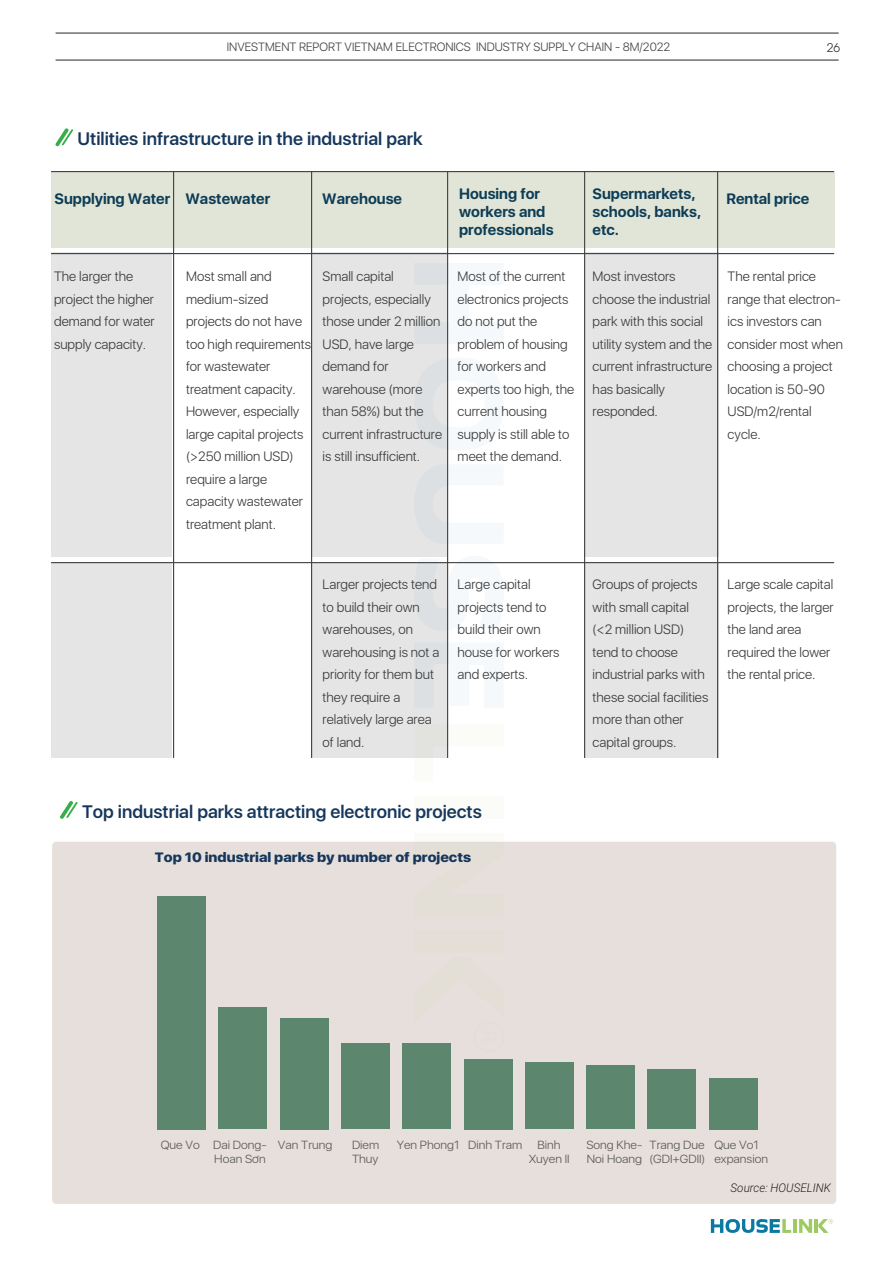
<style>
.page{position:relative;width:893px;height:1263px;background:#fff}
.page>*{position:absolute;margin:0;border:0;box-sizing:border-box;transform-origin:0 0}
.t1{font:600 18px "SFUI Display";color:#16375b}
.t2{font:700 15px/18px "SFUI Display";color:#0d3d56}
.t3{font:300 13.5px/22.5px "SFUI Display";color:#383838}
.t4{font:800 13.5px "SFUI Display";color:#16375b;scale:1.08 1}
.t5{font:300 12px "SFUI Display";color:#414141}
.t6{font:italic 300 12px "Roboto";color:#231f20}
.t7{font:12px "UTM Avo";color:#414141}
.t8{font:300 11.7px/14.1px "SFUI Display";color:#595959;scale:1.05 1}
</style>
<div class="page">
<div style="left:52px;top:842px;width:784px;height:362px;background:#e6dfdb;border-radius:4px"></div>
<svg style="left:711px;top:1219px;width:80px;height:14px"></svg>
<hr style="left:793px;top:1219px;width:4px;height:14px;background:#9eca64">
<svg style="left:799px;top:1219px;width:13px;height:14px"></svg>
<hr style="left:814px;top:1219px;width:4px;height:14px;background:#9eca64">
<svg style="left:818px;top:1219px;width:15px;height:14px"></svg>
<div style="left:51px;top:252px;width:121px;height:305px;background:#e5e5e5"></div>
<div style="left:51px;top:172px;width:784px;height:76px;background:#e1e5d7"></div>
<div style="left:51px;top:562px;width:121px;height:196px;background:#e5e5e5"></div>
<div style="left:312px;top:252px;width:135px;height:305px;background:#e5e5e5"></div>
<div style="left:312px;top:562px;width:135px;height:196px;background:#e5e5e5"></div>
<div style="left:584px;top:252px;width:135px;height:305px;background:#e5e5e5"></div>
<div style="left:584px;top:562px;width:135px;height:196px;background:#e5e5e5"></div>
<svg style="left:448px;top:263px;width:1px;height:81px"></svg>
<svg style="left:448px;top:357px;width:1px;height:94px"></svg>
<svg style="left:448px;top:464px;width:1px;height:80px"></svg>
<svg style="left:414px;top:556px;width:90px;height:75px"></svg>
<svg style="left:448px;top:642px;width:1px;height:66px"></svg>
<svg style="left:448px;top:724px;width:1px;height:34px"></svg>
<div style="left:414px;top:797px;width:90px;height:22px;background:#fbfcf8"></div>
<svg style="left:414px;top:841px;width:90px;height:1px"></svg>
<div style="left:414px;top:930px;width:90px;height:23px;background:#e3ded6"></div>
<hr style="left:56px;top:33px;width:783px;height:1px;background:#404041">
<hr style="left:56px;top:60px;width:783px;height:1px;background:#404041">
<hr style="left:51px;top:253px;width:783px;height:1px;background:#404041">
<hr style="left:51px;top:171px;width:783px;height:1px;background:#404041">
<hr style="left:173px;top:172px;width:1px;height:586px;background:#404041">
<hr style="left:311px;top:172px;width:1px;height:586px;background:#404041">
<hr style="left:447px;top:172px;width:1px;height:586px;background:#404041">
<hr style="left:584px;top:172px;width:1px;height:586px;background:#404041">
<hr style="left:717px;top:172px;width:1px;height:586px;background:#404041">
<hr style="left:51px;top:562px;width:783px;height:1px;background:#404041">
<svg style="left:55px;top:128px;width:18px;height:19px"></svg>
<svg style="left:60px;top:801px;width:18px;height:18px"></svg>
<div style="left:157px;top:896px;width:49px;height:233px;background:#5d866f"></div>
<div style="left:218px;top:1007px;width:49px;height:122px;background:#5d866f"></div>
<div style="left:280px;top:1018px;width:48px;height:111px;background:#5d866f"></div>
<div style="left:341px;top:1043px;width:49px;height:86px;background:#5d866f"></div>
<div style="left:402px;top:1043px;width:49px;height:86px;background:#5d866f"></div>
<div style="left:464px;top:1059px;width:48px;height:70px;background:#5d866f"></div>
<div style="left:525px;top:1062px;width:49px;height:67px;background:#5d866f"></div>
<div style="left:586px;top:1065px;width:49px;height:64px;background:#5d866f"></div>
<div style="left:647px;top:1069px;width:49px;height:60px;background:#5d866f"></div>
<div style="left:709px;top:1078px;width:49px;height:51px;background:#5d866f"></div>
<p class="t5" style="left:227px;top:39px;width:445px">INVESTMENT REPORT VIETNAM ELECTRONICS INDUSTRY SUPPLY CHAIN - 8M/2022</p>
<p class="t7" style="left:827px;top:38px;width:15px">26</p>
<h1 class="t1" style="left:78px;top:126px;width:347px">Utilities infrastructure in the industrial park</h1>
<p class="t2" style="left:55px;top:190px;width:217px">Supplying Water Wastewater</p>
<p class="t2" style="left:322px;top:190px;width:81px">Warehouse</p>
<p class="t2" style="left:459px;top:185px;width:96px">Housing for workers and professionals</p>
<p class="t2" style="left:593px;top:185px;width:110px">Supermarkets, schools, banks, etc.</p>
<p class="t2" style="left:726px;top:190px;width:84px">Rental price</p>
<p class="t3" style="left:54px;top:266px;width:102px">The larger the project the higher demand for water supply capacity.</p>
<p class="t3" style="left:186px;top:266px;width:126px">Most small and medium-sized projects do not have too high requirements for wastewater treatment capacity.<br>However, especially large capital projects (&gt;250 million USD) require a large capacity wastewater treatment plant.</p>
<p class="t3" style="left:323px;top:266px;width:121px">Small capital projects, especially those under 2 million<br>USD, have large demand for warehouse (more than 58%) but the current infrastructure is still insufficient.</p>
<p class="t3" style="left:458px;top:266px;width:118px">Most of the current electronics projects do not put the problem of housing for workers and experts too high, the current housing supply is still able to meet the demand.</p>
<p class="t3" style="left:593px;top:266px;width:121px">Most investors choose the industrial park with this social utility system and the current infrastructure has basically responded.</p>
<p class="t3" style="left:728px;top:266px;width:117px">The rental price range that electron&shy;ics investors can consider most when choosing a project location is 50-90<br>USD/m2/rental cycle.</p>
<p class="t3" style="left:323px;top:574px;width:118px">Larger projects tend to build their own warehouses, on warehousing is not a priority for them but they require a relatively large area of land.</p>
<p class="t3" style="left:458px;top:574px;width:104px">Large capital projects tend to build their own house for workers and experts.</p>
<p class="t3" style="left:593px;top:574px;width:117px">Groups of projects with small capital (&lt;2 million USD) tend to choose industrial parks with these social facilities more than other capital groups.</p>
<p class="t3" style="left:728px;top:574px;width:108px">Large scale capital projects, the larger the land area required the lower the rental price.</p>
<h1 class="t1" style="left:82px;top:799px;width:401px">Top industrial parks attracting electronic projects</h1>
<p class="t4" style="left:155px;top:849px;width:294px">Top 10 industrial parks by number of projects</p>
<p class="t8" style="left:161px;top:1138px;width:39px">Que Vo</p>
<p class="t8" style="left:278px;top:1138px;width:53px">Van Trung</p>
<p class="t8" style="left:352px;top:1138px;width:27px">Diem</p>
<p class="t8" style="left:397px;top:1138px;width:61px">Yen Phong1</p>
<p class="t8" style="left:352px;top:1152px;width:27px">Thuy</p>
<p class="t8" style="left:213px;top:1138px;width:52px">Dai Dong-</p>
<p class="t8" style="left:468px;top:1138px;width:53px">Dinh Tram</p>
<p class="t8" style="left:214px;top:1152px;width:50px">Hoan Sơn</p>
<p class="t8" style="left:529px;top:1138px;width:41px;text-align:center">Binh<br>Xuyen II</p>
<p class="t8" style="left:586px;top:1138px;width:55px">Song Khe-<br>Noi Hoang</p>
<p class="t8" style="left:650px;top:1138px;width:54px">Trang Due (GDI+GDII)</p>
<p class="t8" style="left:714px;top:1138px;width:53px">Que Vo1 expansion</p>
<p class="t6" style="left:731px;top:1179px;width:102px">Source: HOUSELINK</p>
</div>
